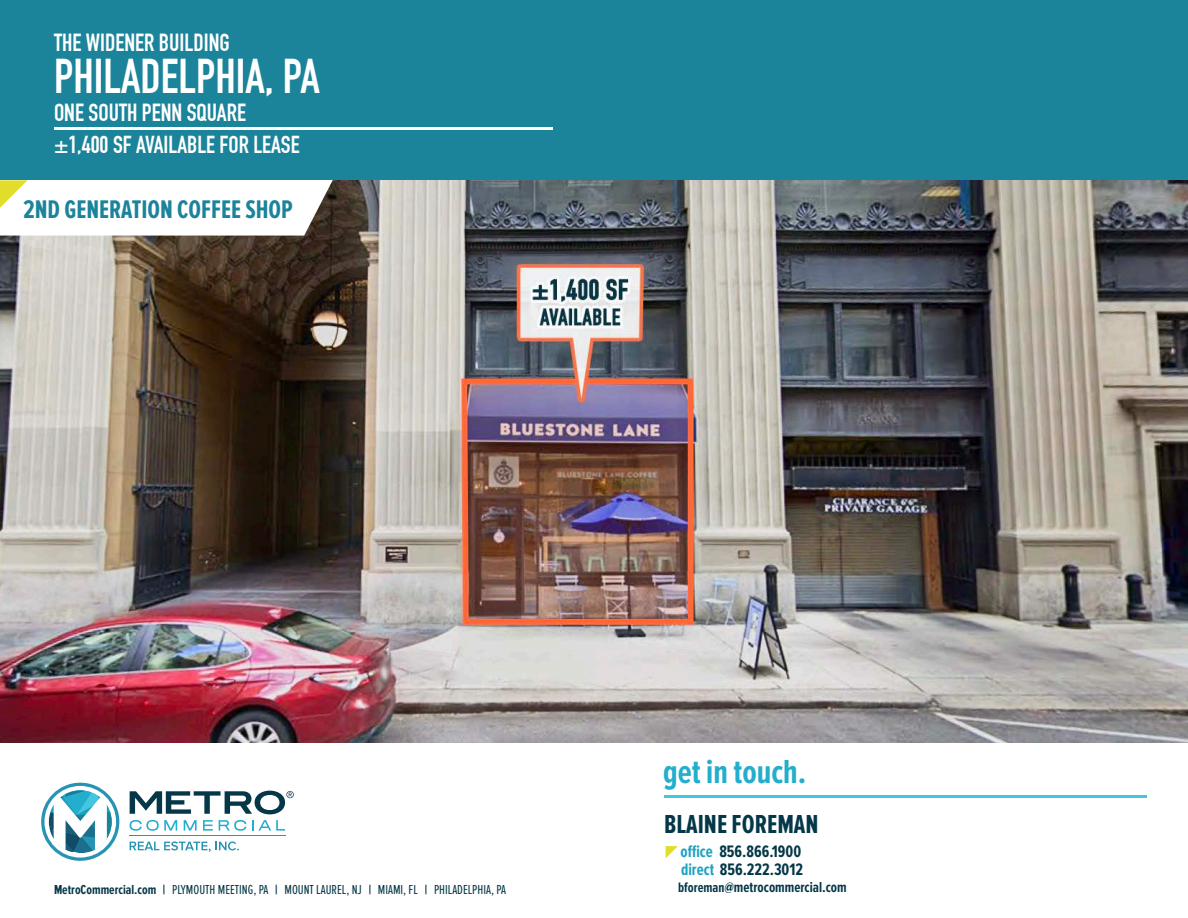
<style>
.page{position:relative;width:1188px;height:918px;background:#fff}
.page>*{position:absolute;margin:0;border:0;box-sizing:border-box;transform-origin:0 0}
.t1{font:47.7px "DIN Engschrift";color:#fff}
.t2{font:700 34.65px "Proxima Nova Ex Cn";color:#23aecd}
.t3{font:700 27px "Proxima Nova Ex Cn";color:#043747}
.t4{font:700 26.4px "Proxima Nova Ex Cn";color:#1c849a}
.t5{font:24.15px "DIN Engschrift";color:#fff}
.t6{font:24px "DIN Engschrift";color:#fff}
.t7{font:700 17.25px/18px "Proxima Nova Ex Cn";color:#043747}
.t8{font:700 15px "Proxima Nova Ex Cn";color:#043747}
.t9{font:13.5px "Proxima Nova Ex Cn";color:#043747}
.s1{font-weight:700}
.s2{color:#1da1c0}
.s3{font-size:14.25px}
</style>
<div class="page">
<img style="left:0;top:180px;width:1188px;height:562px">
<div style="left:0;top:0;width:1188px;height:180px;background:#1c849a"></div>
<hr style="left:54px;top:127px;width:498px;height:2px;background:#fff">
<hr style="left:665px;top:795px;width:482px;height:3px;background:#44c5e0">
<svg style="left:41px;top:783px;width:78px;height:78px"></svg>
<hr style="left:130px;top:835px;width:156px;height:1px;background:#2894b3">
<svg style="left:130px;top:820px;width:47px;height:11px"></svg>
<svg style="left:184px;top:820px;width:13px;height:11px"></svg>
<svg style="left:203px;top:820px;width:10px;height:11px"></svg>
<svg style="left:219px;top:820px;width:27px;height:11px"></svg>
<svg style="left:252px;top:820px;width:33px;height:11px"></svg>
<svg style="left:130px;top:841px;width:109px;height:11px"></svg>
<svg style="left:130px;top:791px;width:164px;height:23px"></svg>
<svg style="left:666px;top:846px;width:12px;height:12px"></svg>
<svg style="left:0;top:180px;width:333px;height:56px"></svg>
<h3 class="t5" style="left:54px;top:28px;width:177px">THE WIDENER BUILDING</h3>
<h1 class="t1" style="left:54px;top:48px;width:267px">PHILADELPHIA, PA</h1>
<h3 class="t5" style="left:54px;top:98px;width:194px">ONE SOUTH PENN SQUARE</h3>
<h3 class="t6" style="left:54px;top:130px;width:247px">±1,400 SF AVAILABLE FOR LEASE</h3>
<h3 class="t4" style="left:23px;top:195px;width:271px">2ND GENERATION COFFEE SHOP</h3>
<p class="t9" style="left:54px;top:882px;width:454px"><span class="s1">MetroCommercial.com |</span> PLYMOUTH MEETING, PA <span class="s1">|</span> MOUNT LAUREL, NJ <span class="s1">|</span> MIAMI, FL <span class="s1">|</span> PHILADELPHIA, PA</p>
<h2 class="t2" style="left:663px;top:752px;width:145px">get in touch.</h2>
<h3 class="t3" style="left:664px;top:809px;width:156px">BLAINE FOREMAN</h3>
<p class="t7" style="left:681px;top:843px;width:124px"><span class="s2">office</span> 856.866.1900 <span class="s2">direct</span> 856.222.3012</p>
<p class="t8" style="left:678px;top:879px;width:170px"><span class="s3">bforeman</span>@metrocommercial.com</p>
</div>
